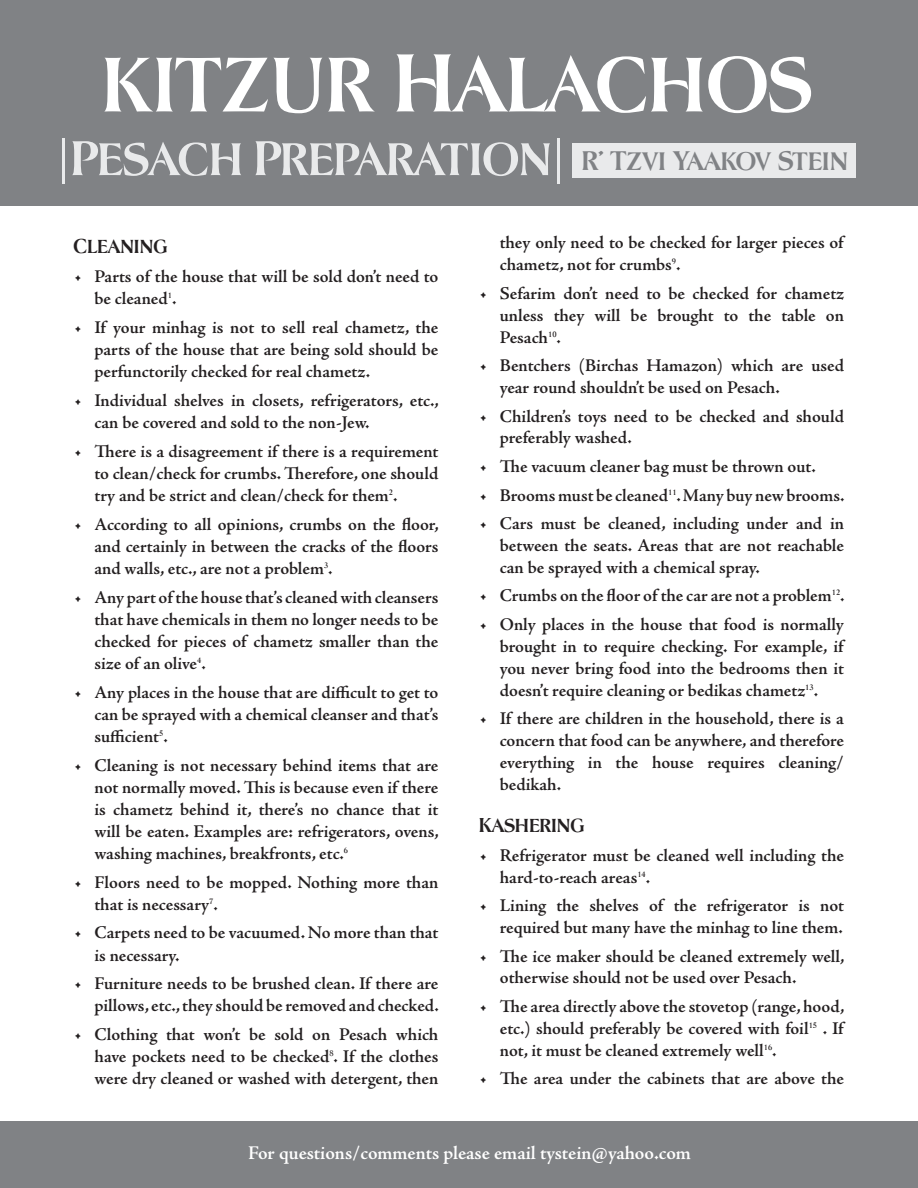
<style>
.page{position:relative;width:918px;height:1188px;background:#fff}
.page>*{position:absolute;margin:0;border:0;box-sizing:border-box;transform-origin:0 0}
.t1{font:98.25px "LHF Lakeside Regular 1";color:#fff}
.t2{font:58.2px "LHF Lakeside Regular 1";letter-spacing:-.005em;color:#e9eaeb}
.t3{font:32.25px "LHF Lakeside Regular 1";letter-spacing:-.005em;color:#808285}
.bullet{font:24px "LHF Lakeside Regular 1";color:#231f20}
.bullet-2{font:600 19.5px "Adobe Jenson Pro";letter-spacing:-.005em;color:#fff}
.t4{font:600 18px/22px "Adobe Jenson Pro";letter-spacing:-.005em;color:#231f20;text-align:justify}
.s1{font-weight:400;font-size:19.5px}
</style>
<div class="page">
<div style="left:0;top:0;width:918px;height:206px;background:#808285"></div>
<div style="left:572px;top:143px;width:284px;height:34px;background:#e9eaeb"></div>
<hr style="left:62px;top:138px;width:2px;height:46px;background:#e9eaeb">
<hr style="left:557px;top:138px;width:3px;height:46px;background:#e9eaeb">
<div style="left:0;top:1121px;width:918px;height:67px;background:#808285"></div>
<p class="t1" style="left:104px;top:32px;width:712px">kitzur Halachos</p>
<p class="t2" style="left:72px;top:128px;width:483px">Pesach Preparation</p>
<p class="t3" style="left:582px;top:144px;width:268px">R' Tzvi Yaakov Stein</p>
<p class="bullet" style="left:74px;top:234px;width:95px">Cleaning</p>
<p class="t4" style="left:94px;top:266px;width:345px;text-indent:-20px"><span class="s1">•</span> Parts of the house that will be sold don’t need to be cleaned<sup>1</sup>.</p>
<p class="t4" style="left:94px;top:317px;width:345px;text-indent:-20px"><span class="s1">•</span> If your minhag is not to sell real chametz, the parts of the house that are being sold should be perfunctorily checked for real chametz.</p>
<p class="t4" style="left:94px;top:390px;width:346px;text-indent:-20px"><span class="s1">•</span> Individual shelves in closets, refrigerators, etc., can be covered and sold to the non-Jew.</p>
<p class="t4" style="left:94px;top:441px;width:345px;text-indent:-20px"><span class="s1">•</span> There is a disagreement if there is a requirement to clean/check for crumbs. Therefore, one should try and be strict and clean/check for them<sup>2</sup>.</p>
<p class="t4" style="left:94px;top:513px;width:346px;text-indent:-20px"><span class="s1">•</span> According to all opinions, crumbs on the floor, and certainly in between the cracks of the floors and walls, etc., are not a problem<sup>3</sup>.</p>
<p class="t4" style="left:94px;top:586px;width:345px;text-indent:-20px"><span class="s1">•</span> Any part of the house that’s cleaned with cleansers that have chemicals in them no longer needs to be checked for pieces of chametz smaller than the size of an olive<sup>4</sup>.</p>
<p class="t4" style="left:94px;top:681px;width:345px;text-indent:-20px"><span class="s1">•</span> Any places in the house that are difficult to get to can be sprayed with a chemical cleanser and that’s sufficient<sup>5</sup>.</p>
<p class="t4" style="left:94px;top:754px;width:346px;text-indent:-20px"><span class="s1">•</span> Cleaning is not necessary behind items that are not normally moved. This is because even if there is chametz behind it, there’s no chance that it will be eaten. Examples are: refrigerators, ovens, washing machines, breakfronts, etc.<sup>6</sup></p>
<p class="t4" style="left:94px;top:871px;width:345px;text-indent:-20px"><span class="s1">•</span> Floors need to be mopped. Nothing more than that is necessary<sup>7</sup>.</p>
<p class="t4" style="left:94px;top:922px;width:345px;text-indent:-20px"><span class="s1">•</span> Carpets need to be vacuumed. No more than that is necessary.</p>
<p class="t4" style="left:74px;top:973px;width:366px;text-align:right"><span class="s1">•</span> Furniture needs to be brushed clean. If there are pillows, etc., they should be removed and checked.</p>
<p class="t4" style="left:94px;top:1024px;width:345px;text-indent:-20px"><span class="s1">•</span> Clothing that won’t be sold on Pesach which have pockets need to be checked<sup>8</sup>. If the clothes were dry cleaned or washed with detergent, then</p>
<p class="t4" style="left:500px;top:232px;width:345px">they only need to be checked for larger pieces of chametz, not for crumbs<sup>9</sup>.</p>
<p class="t4" style="left:500px;top:283px;width:346px;text-indent:-20px"><span class="s1">•</span> Sefarim don’t need to be checked for chametz unless they will be brought to the table on Pesach<sup>10</sup>.</p>
<p class="t4" style="left:500px;top:355px;width:346px;text-indent:-20px"><span class="s1">•</span> Bentchers (Birchas Hamazon) which are used year round shouldn’t be used on Pesach.</p>
<p class="t4" style="left:500px;top:405px;width:346px;text-indent:-20px"><span class="s1">•</span> Children’s toys need to be checked and should preferably washed.</p>
<p class="t4" style="left:480px;top:456px;width:338px"><span class="s1">•</span> The vacuum cleaner bag must be thrown out.</p>
<p class="t4" style="left:480px;top:484px;width:367px"><span class="s1">•</span> Brooms must be cleaned<sup>11</sup>. Many buy new brooms.</p>
<p class="t4" style="left:500px;top:513px;width:346px;text-indent:-20px"><span class="s1">•</span> Cars must be cleaned, including under and in between the seats. Areas that are not reachable can be sprayed with a chemical spray.</p>
<p class="t4" style="left:480px;top:585px;width:367px"><span class="s1">•</span> Crumbs on the floor of the car are not a problem<sup>12</sup>.</p>
<p class="t4" style="left:500px;top:614px;width:346px;text-indent:-20px"><span class="s1">•</span> Only places in the house that food is normally brought in to require checking. For example, if you never bring food into the bedrooms then it doesn’t require cleaning or bedikas chametz<sup>13</sup>.</p>
<p class="t4" style="left:500px;top:708px;width:346px;text-indent:-20px"><span class="s1">•</span> If there are children in the household, there is a concern that food can be anywhere, and therefore everything in the house requires cleaning/ bedikah.</p>
<p class="bullet" style="left:480px;top:813px;width:107px">Kashering</p>
<p class="t4" style="left:500px;top:845px;width:346px;text-indent:-20px"><span class="s1">•</span> Refrigerator must be cleaned well including the hard-to-reach areas<sup>14</sup>.</p>
<p class="t4" style="left:480px;top:895px;width:366px;text-align:right"><span class="s1">•</span> Lining the shelves of the refrigerator is not required but many have the minhag to line them.</p>
<p class="t4" style="left:500px;top:945px;width:346px;text-indent:-20px"><span class="s1">•</span> The ice maker should be cleaned extremely well, otherwise should not be used over Pesach.</p>
<p class="t4" style="left:500px;top:996px;width:346px;text-indent:-20px"><span class="s1">•</span> The area directly above the stovetop (range, hood, etc.) should preferably be covered with foil<sup>15</sup> . If not, it must be cleaned extremely well<sup>16</sup>.</p>
<p class="t4" style="left:480px;top:1068px;width:366px"><span class="s1">•</span> The area under the cabinets that are above the</p>
<p class="bullet-2" style="left:248px;top:1142px;width:444px">For questions/comments please email tystein@yahoo.com</p>
</div>
